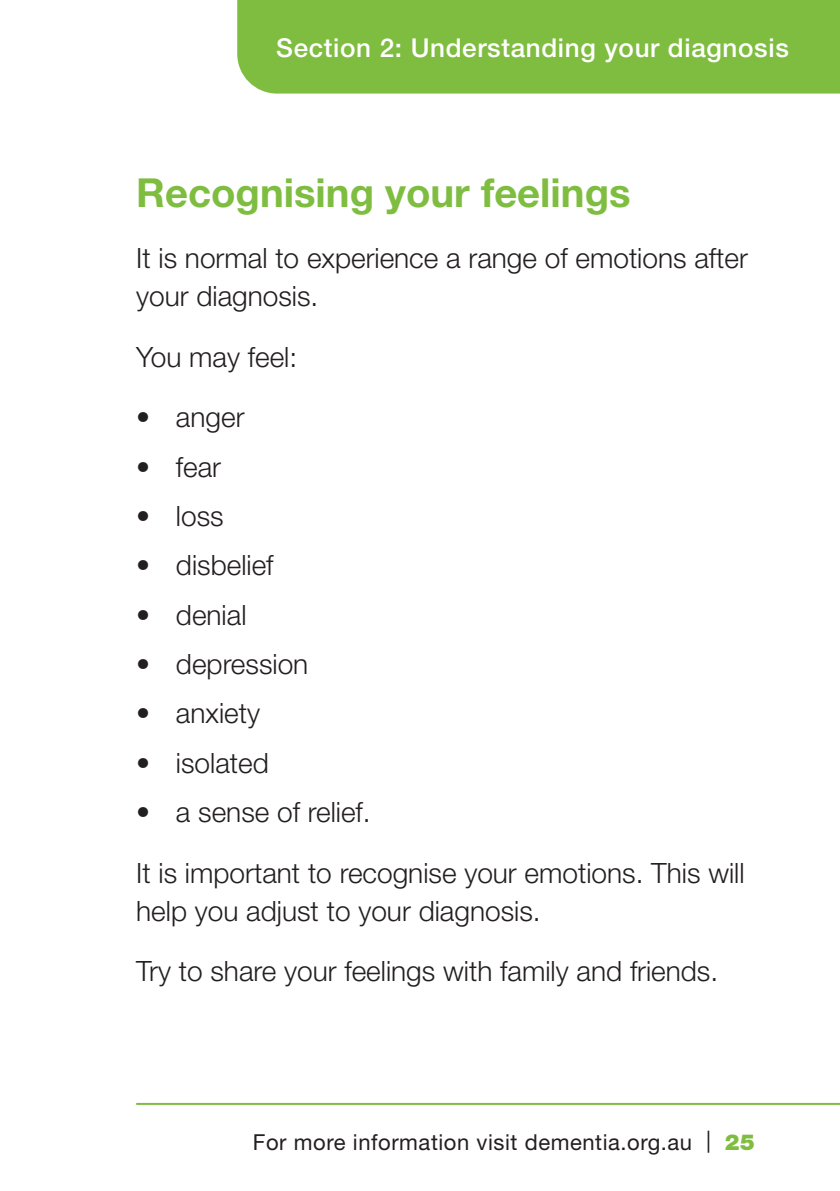
<style>
.page{position:relative;width:840px;height:1191px;background:#fff}
.page>*{position:absolute;margin:0;border:0;box-sizing:border-box;transform-origin:0 0}
.t1{font:700 40px "Helvetica Neue";color:#7fbd41}
.Main_Body{font:300 28px/38px "Helvetica Neue";color:#231f20}
.t2{font:500 26px "Helvetica Neue";letter-spacing:.025em;color:#fff}
.t3{font:22px "Helvetica Neue";letter-spacing:.025em;color:#231f20}
.s1{font-weight:900;color:#7fbd41}
</style>
<div class="page">
<hr style="left:136px;top:1103px;width:703px;height:2px;background:#7fbd41">
<div style="left:237px;top:0;width:602px;height:94px;background:#7fbd41"></div>
<p class="t2" style="left:276px;top:32px;width:514px">Section 2: Understanding your diagnosis</p>
<h1 class="t1" style="left:136px;top:168px;width:495px">Recognising your feelings</h1>
<p class="Main_Body" style="left:136px;top:238px;width:612px">It is normal to experience a range of emotions after your diagnosis.</p>
<p class="Main_Body" style="left:136px;top:337px;width:162px">You may feel:</p>
<p class="Main_Body" style="left:136px;top:398px;width:110px">• anger</p>
<p class="Main_Body" style="left:136px;top:447px;width:86px">• fear</p>
<p class="Main_Body" style="left:136px;top:496px;width:89px">• loss</p>
<p class="Main_Body" style="left:136px;top:546px;width:139px">• disbelief</p>
<p class="Main_Body" style="left:136px;top:595px;width:112px">• denial</p>
<p class="Main_Body" style="left:136px;top:644px;width:173px">• depression</p>
<p class="Main_Body" style="left:136px;top:694px;width:125px">• anxiety</p>
<p class="Main_Body" style="left:136px;top:743px;width:134px">• isolated</p>
<p class="Main_Body" style="left:136px;top:792px;width:236px">• a sense of relief.</p>
<p class="Main_Body" style="left:136px;top:853px;width:609px">It is important to recognise your emotions. This will help you adjust to your diagnosis.</p>
<p class="Main_Body" style="left:136px;top:952px;width:583px">Try to share your feelings with family and friends.</p>
<p class="t3" style="left:253px;top:1129px;width:503px">For more information visit dementia.org.au | <span class="s1">25</span></p>
</div>
